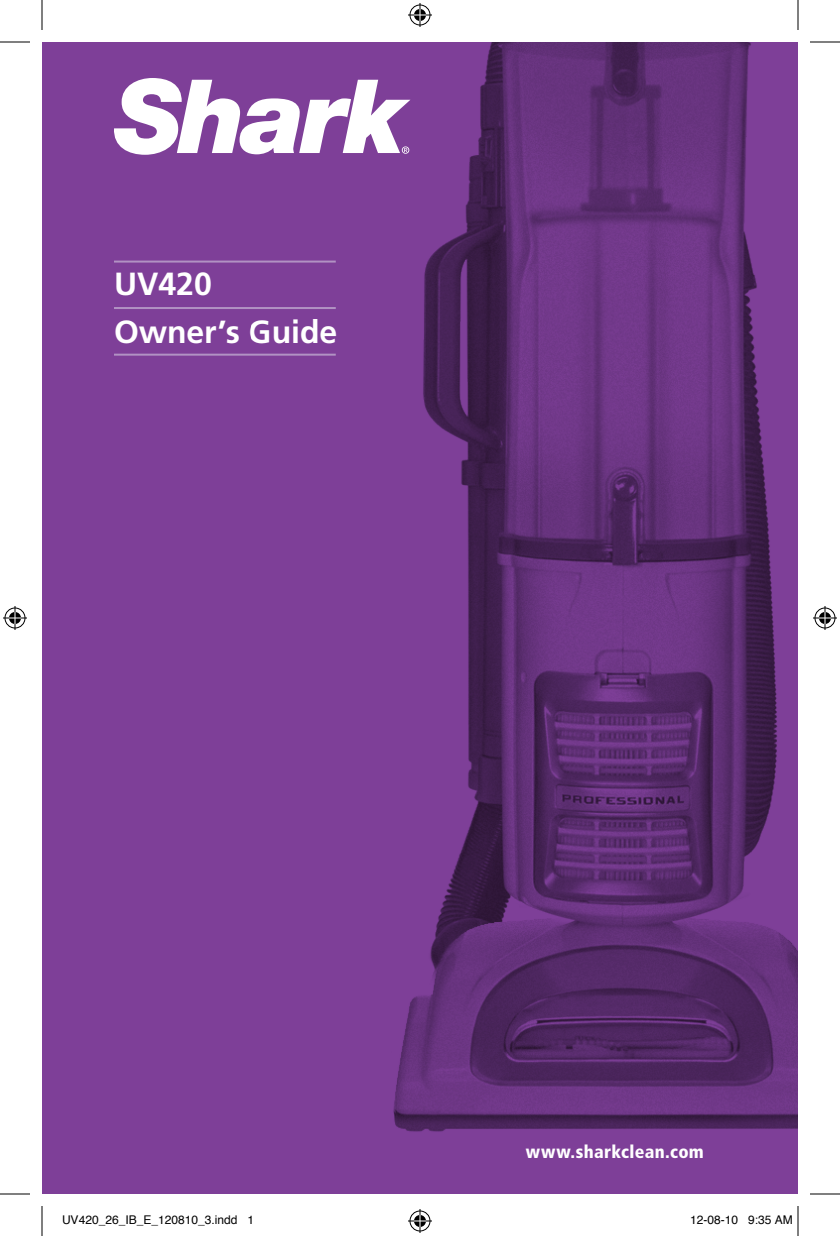
<style>
.page{position:relative;width:840px;height:1236px;background:#fff}
.page>*{position:absolute;margin:0;border:0;box-sizing:border-box;transform-origin:0 0}
.t1{font:700 32px "Frutiger LT Std";color:#fff}
.t2{font:900 condensed 18px "Frutiger LT Std";letter-spacing:.015em;color:#fff}
.t3{font:12px "Helvetica";color:#000}
</style>
<div class="page">
<div style="left:42px;top:42px;width:756px;height:1152px;background:#7e3f98"></div>
<svg style="left:114px;top:78px;width:138px;height:77px"></svg>
<hr style="left:42px;top:307px;width:294px;height:2px;background:#b192c3">
<hr style="left:42px;top:354px;width:294px;height:2px;background:#b192c3">
<hr style="left:42px;top:261px;width:294px;height:2px;background:#b192c3">
<div style="left:42px;top:239px;width:72px;height:215px;background:#7e3f98"></div>
<img style="left:252px;top:42px;width:546px;height:1090px">
<hr style="left:0;top:42px;width:30px;height:1px;background:#000">
<hr style="left:810px;top:42px;width:30px;height:1px;background:#000">
<hr style="left:0;top:1194px;width:30px;height:1px;background:#000">
<hr style="left:810px;top:1194px;width:30px;height:1px;background:#000">
<hr style="left:42px;top:0;width:1px;height:30px;background:#000">
<hr style="left:42px;top:1206px;width:1px;height:30px;background:#000">
<hr style="left:798px;top:0;width:1px;height:30px;background:#000">
<hr style="left:798px;top:1206px;width:1px;height:30px;background:#000">
<svg style="left:408px;top:3px;width:24px;height:24px"></svg>
<svg style="left:408px;top:1209px;width:24px;height:24px"></svg>
<svg style="left:3px;top:606px;width:24px;height:24px"></svg>
<svg style="left:813px;top:606px;width:24px;height:24px"></svg>
<h1 class="t1" style="left:114px;top:265px;width:99px">UV420</h1>
<h1 class="t1" style="left:114px;top:313px;width:225px">Owner’s Guide</h1>
<h2 class="t2" style="left:526px;top:1141px;width:180px">www.sharkclean.com</h2>
<p class="t3" style="left:62px;top:1211px;width:194px">UV420_26_IB_E_120810_3.indd 1</p>
<p class="t3" style="left:690px;top:1211px;width:104px">12-08-10 9:35 AM</p>
</div>
